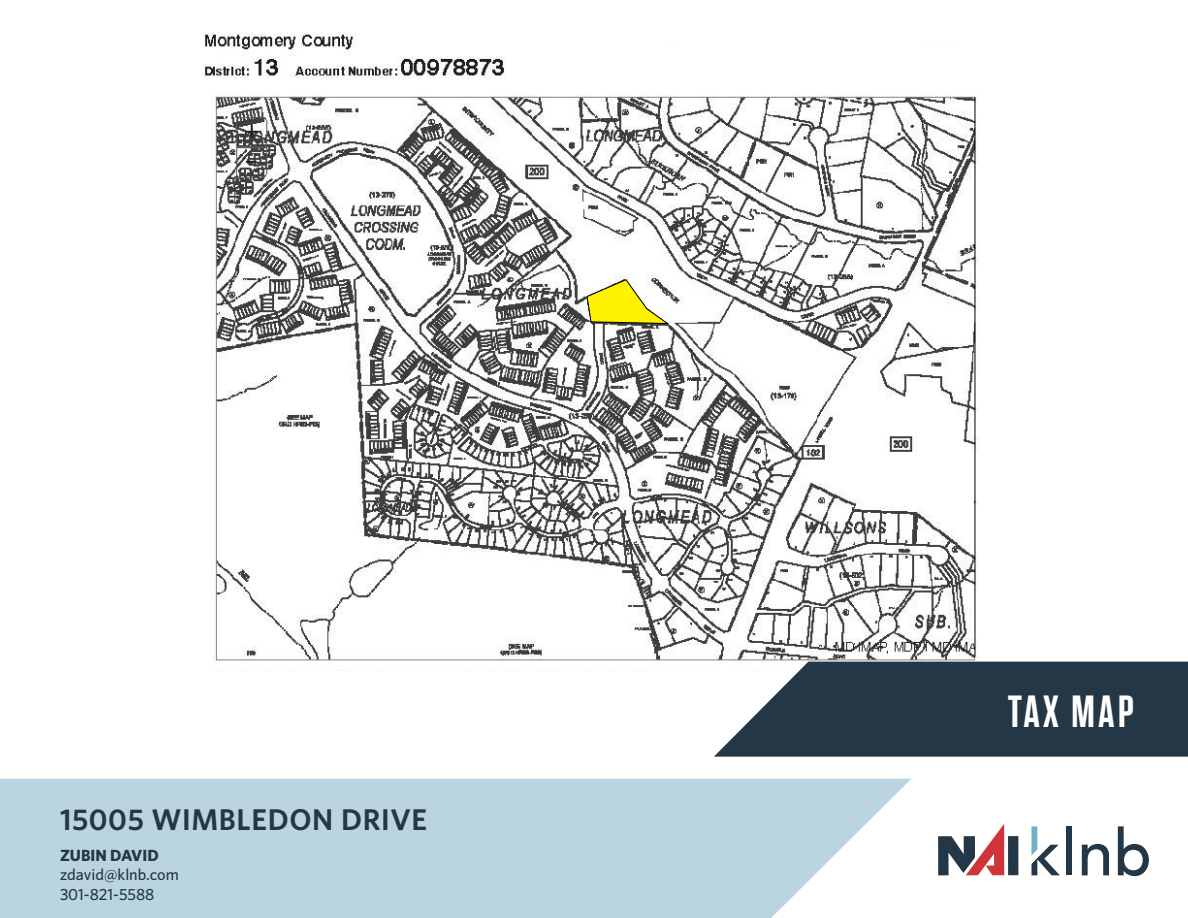
<style>
.page{position:relative;width:1188px;height:918px;background:#fff}
.page>*{position:absolute;margin:0;border:0;box-sizing:border-box;transform-origin:0 0}
.t1{font:600 45px "Tungsten";letter-spacing:.065em;color:#fff}
.t2{font:600 30px "Whitney";letter-spacing:.02em;color:#233746}
.t3{font:500 16.2px/19.4px "Whitney";color:#233746}
.t4{font:700 16.2px "Whitney";color:#233746}
</style>
<div class="page">
<svg style="left:0;top:779px;width:911px;height:139px;background:#bfd8e3"></svg>
<div style="left:1008px;top:836px;width:10px;height:39px;background:#233746"></div>
<svg style="left:938px;top:824px;width:66px;height:51px"></svg>
<svg style="left:1032px;top:826px;width:28px;height:49px"></svg>
<div style="left:1066px;top:826px;width:6px;height:49px;background:#233746"></div>
<svg style="left:1082px;top:844px;width:27px;height:31px"></svg>
<svg style="left:1118px;top:826px;width:31px;height:50px"></svg>
<img style="left:204px;top:33px;width:808px;height:637px">
<hr style="left:975px;top:97px;width:1px;height:559px;background:#000">
<svg style="left:714px;top:662px;width:474px;height:95px;background:#394b58"></svg>
<svg style="left:587px;top:279px;width:82px;height:45px"></svg>
<h2 class="t2" style="left:60px;top:799px;width:369px">15005 WIMBLEDON DRIVE</h2>
<p class="t4" style="left:60px;top:844px;width:100px">ZUBIN DAVID</p>
<p class="t3" style="left:60px;top:865px;width:120px">zdavid@klnb.com<br>301-821-5588</p>
<h1 class="t1" style="left:1008px;top:687px;width:128px">TAX MAP</h1>
</div>
